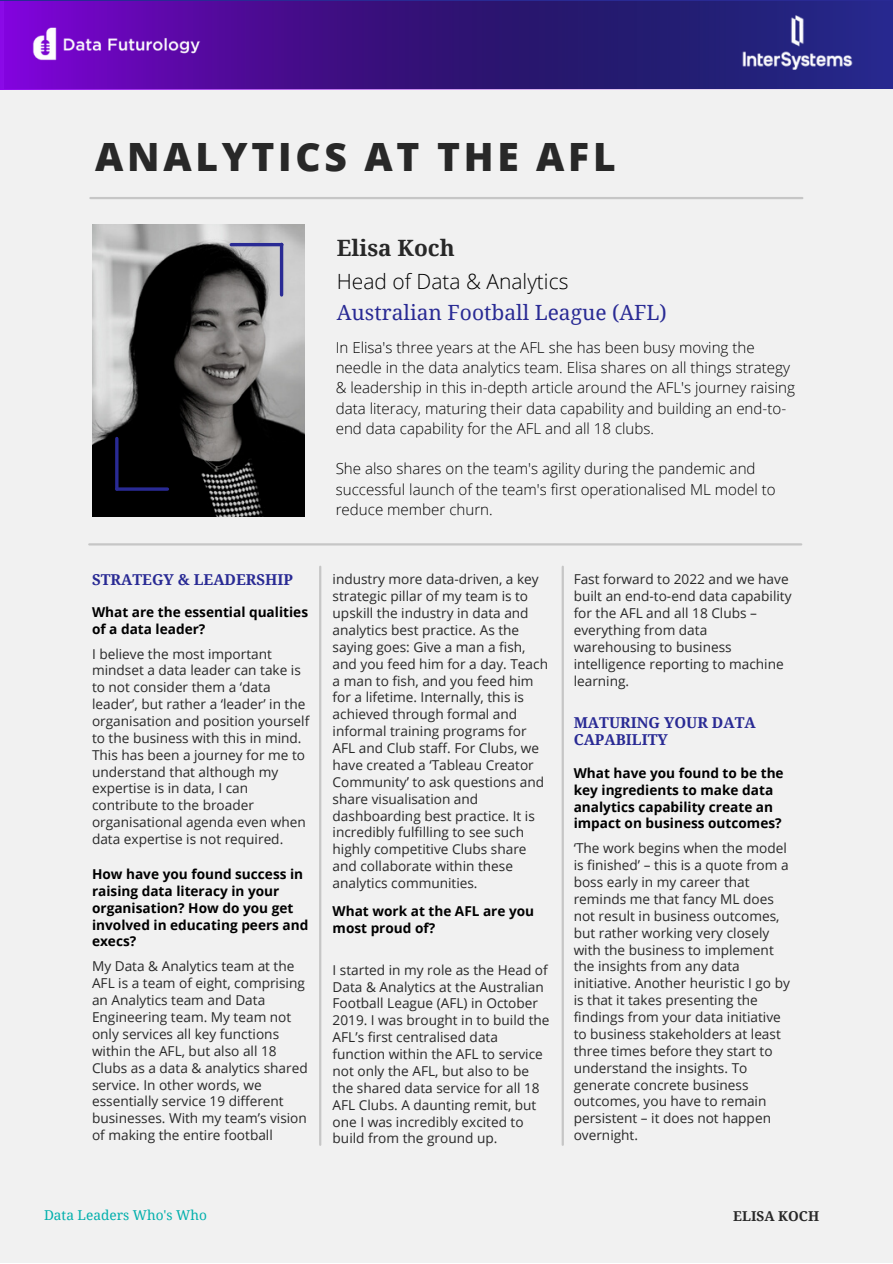
<style>
.page{position:relative;width:893px;height:1264px;background:#fff}
.page>*{position:absolute;margin:0;border:0;box-sizing:border-box;transform-origin:0 0}
.t1{font:800 39px "Open Sans";letter-spacing:.095em;color:#282828}
.t2{font:700 22.5px "Droid Serif";color:#282828}
.t3{font:21px "Droid Serif";color:#292a94}
.t4{font:300 21px "Open Sans";color:#000}
.t5{font:300 15.15px/20.2px "Open Sans";color:#000}
.t6{font:700 15px/16.8px "Droid Serif";color:#292a94}
.t7{font:13.65px/16.8px "Open Sans";color:#282828}
.t8{font:700 13.65px/16.8px "Open Sans";color:#000}
.t9{font:13.65px "Droid Serif";color:#00afac}
.t10{font:700 13.65px "Droid Serif";color:#282828}
</style>
<div class="page">
<div style="left:0;top:0;width:892px;height:1262px;background:#f1f1f1"></div>
<svg style="left:0;top:0;width:892px;height:89px;fill:#292994"></svg>
<svg style="left:0;top:1px;width:892px;height:87px"></svg>
<img style="left:30px;top:25px;width:174px;height:39px">
<img style="left:738px;top:11px;width:116px;height:59px">
<img style="left:92px;top:225px;width:213px;height:291px">
<hr style="left:89px;top:543px;width:712px;height:2px;background:#c6c6c6">
<hr style="left:90px;top:197px;width:712px;height:2px;background:#c6c6c6">
<hr style="left:319px;top:566px;width:2px;height:578px;background:#c6c6c6">
<hr style="left:561px;top:566px;width:3px;height:578px;background:#c6c6c6">
<svg style="left:117px;top:487px;width:50px;height:4px"></svg>
<hr style="left:115px;top:438px;width:3px;height:51px;background:#292a94">
<hr style="left:280px;top:244px;width:3px;height:51px;background:#292a94">
<hr style="left:231px;top:243px;width:51px;height:3px;background:#292a94">
<h1 class="t1" style="left:95px;top:129px;width:522px">ANALYTICS AT THE AFL</h1>
<h2 class="t2" style="left:337px;top:235px;width:119px">Elisa Koch</h2>
<h3 class="t4" style="left:337px;top:267px;width:233px">Head of Data &amp; Analytics</h3>
<h3 class="t3" style="left:337px;top:301px;width:331px">Australian Football League (AFL)</h3>
<p class="t5" style="left:335px;top:337px;width:461px">In Elisa's three years at the AFL she has been busy moving the needle in the data analytics team. Elisa shares on all things strategy &amp; leadership in this in-depth article around the AFL's journey raising data literacy, maturing their data capability and building an end-to&shy;end data capability for the AFL and all 18 clubs.</p>
<p class="t5" style="left:335px;top:458px;width:441px">She also shares on the team's agility during the pandemic and successful launch of the team's first operationalised ML model to reduce member churn.</p>
<p class="t6" style="left:92px;top:572px;width:203px">STRATEGY &amp; LEADERSHIP</p>
<p class="t8" style="left:92px;top:603px;width:217px">What are the essential qualities of a data leader?</p>
<p class="t7" style="left:92px;top:644px;width:219px">I believe the most important mindset a data leader can take is to not consider them a ‘data leader’, but rather a ‘leader’ in the organisation and position yourself to the business with this in mind.<br>This has been a journey for me to understand that although my expertise is in data, I can contribute to the broader organisational agenda even when data expertise is not required.</p>
<p class="t8" style="left:92px;top:865px;width:218px">How have you found success in raising data literacy in your organisation? How do you get involved in educating peers and execs?</p>
<p class="t7" style="left:92px;top:957px;width:217px">My Data &amp; Analytics team at the<br>AFL is a team of eight, comprising an Analytics team and Data<br>Engineering team. My team not only services all key functions within the AFL, but also all 18<br>Clubs as a data &amp; analytics shared service. In other words, we essentially service 19 different businesses. With my team’s vision of making the entire football</p>
<p class="t7" style="left:332px;top:570px;width:217px">industry more data-driven, a key strategic pillar of my team is to upskill the industry in data and analytics best practice. As the saying goes: Give a man a fish, and you feed him for a day. Teach a man to fish, and you feed him for a lifetime. Internally, this is achieved through formal and informal training programs for<br>AFL and Club staff. For Clubs, we have created a ‘Tableau Creator<br>Community’ to ask questions and share visualisation and dashboarding best practice. It is incredibly fulfilling to see such highly competitive Clubs share and collaborate within these analytics communities.</p>
<p class="t8" style="left:332px;top:902px;width:203px">What work at the AFL are you most proud of?</p>
<p class="t7" style="left:332px;top:961px;width:218px">I started in my role as the Head of<br>Data &amp; Analytics at the Australian<br>Football League (AFL) in October<br>2019. I was brought in to build the<br>AFL’s first centralised data function within the AFL to service not only the AFL, but also to be the shared data service for all 18<br>AFL Clubs. A daunting remit, but one I was incredibly excited to build from the ground up.</p>
<p class="t7" style="left:573px;top:570px;width:219px">Fast forward to 2022 and we have built an end-to-end data capability for the AFL and all 18 Clubs – everything from data warehousing to business intelligence reporting to machine learning.</p>
<p class="t6" style="left:573px;top:714px;width:184px">MATURING YOUR DATA<br>CAPABILITY</p>
<p class="t8" style="left:573px;top:764px;width:211px">What have you found to be the key ingredients to make data analytics capability create an impact on business outcomes?</p>
<p class="t7" style="left:573px;top:839px;width:218px">‘The work begins when the model is finished’ – this is a quote from a boss early in my career that reminds me that fancy ML does not result in business outcomes, but rather working very closely with the business to implement the insights from any data initiative. Another heuristic I go by is that it takes presenting the findings from your data initiative to business stakeholders at least three times before they start to understand the insights. To generate concrete business outcomes, you have to remain persistent – it does not happen overnight.</p>
<p class="t9" style="left:44px;top:1206px;width:164px">Data Leaders Who's Who</p>
<p class="t10" style="left:733px;top:1208px;width:87px">ELISA KOCH</p>
</div>
